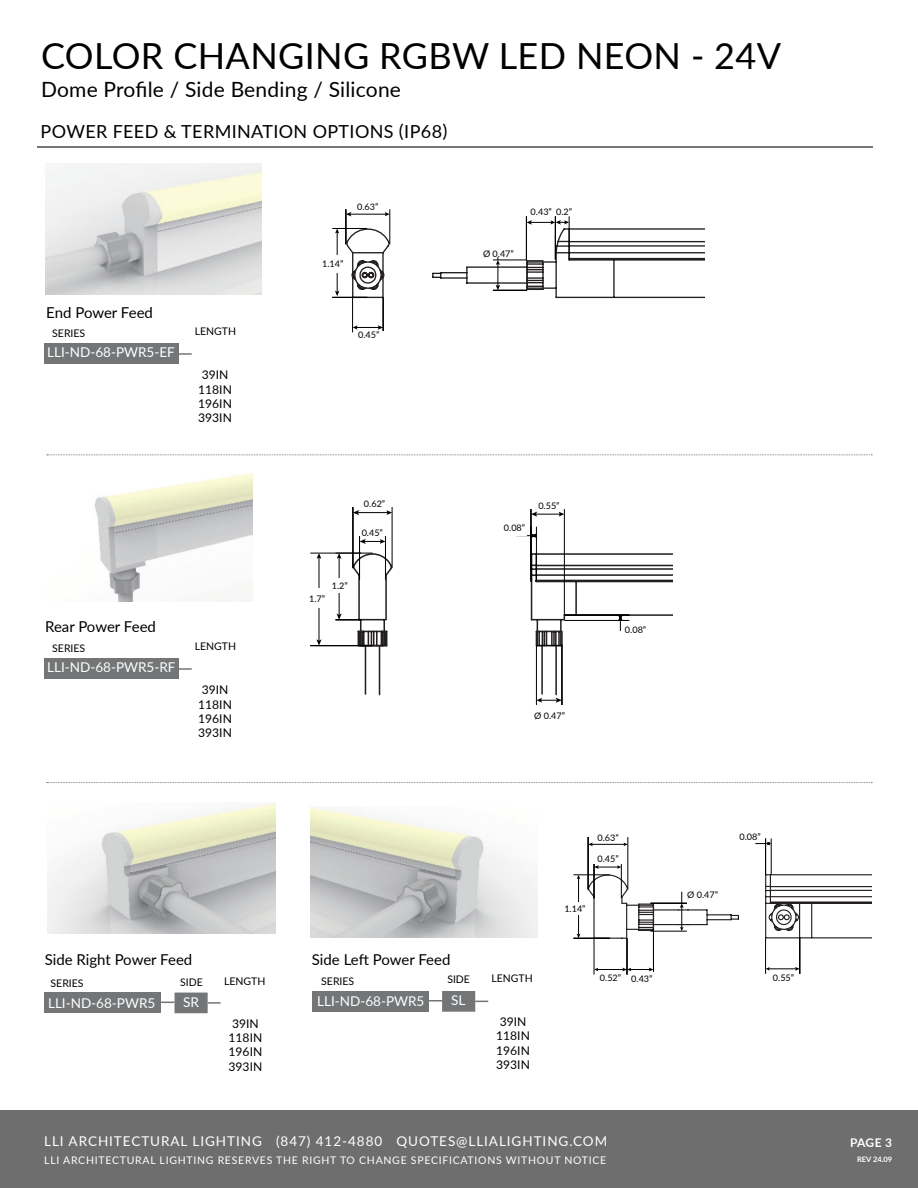
<style>
.page{position:relative;width:918px;height:1188px;background:#fff}
.page>*{position:absolute;margin:0;border:0;box-sizing:border-box;transform-origin:0 0}
.t1{font:36px "Lato";letter-spacing:.01em;color:#000}
.t2{font:21px "Lato";letter-spacing:.01em;color:#000}
.t3{font:18px "Lato";letter-spacing:.02em;color:#000}
.t4{font:15px "Lato";letter-spacing:-.005em;color:#000}
.t5{font:13.5px "Lato";letter-spacing:.07em;color:#fff}
.t6{font:13.5px "Lato";color:#fff}
.t7{font:12px/14.4px "Lato";color:#000}
.t8{font:700 12px "Lato";color:#fff}
.t9{font:10.5px "Lato";letter-spacing:.07em;color:#fff}
.t10{font:10.5px "Lato";color:#000}
.t11{font:9px "Lato";color:#000}
.t12{font:700 7.5px "Lato";color:#fff}
</style>
<div class="page">
<hr style="left:592px;top:844px;width:33px;height:1px;background:#000">
<svg style="left:589px;top:842px;width:4px;height:4px"></svg>
<hr style="left:588px;top:837px;width:1px;height:53px;background:#000">
<hr style="left:628px;top:837px;width:1px;height:53px;background:#000">
<hr style="left:594px;top:862px;width:1px;height:36px;background:#000">
<hr style="left:621px;top:862px;width:1px;height:36px;background:#000">
<hr style="left:578px;top:878px;width:1px;height:57px;background:#000">
<svg style="left:577px;top:934px;width:4px;height:4px"></svg>
<hr style="left:573px;top:938px;width:37px;height:1px;background:#000">
<hr style="left:573px;top:875px;width:37px;height:1px;background:#000">
<hr style="left:627px;top:938px;width:1px;height:37px;background:#000">
<hr style="left:594px;top:938px;width:1px;height:37px;background:#000">
<svg style="left:594px;top:968px;width:59px;height:3px"></svg>
<hr style="left:653px;top:928px;width:1px;height:47px;background:#000">
<svg style="left:587px;top:865px;width:285px;height:74px"></svg>
<hr style="left:765px;top:839px;width:1px;height:36px;background:#000">
<hr style="left:771px;top:839px;width:1px;height:36px;background:#000">
<svg style="left:755px;top:842px;width:16px;height:4px"></svg>
<svg style="left:766px;top:967px;width:33px;height:4px"></svg>
<hr style="left:799px;top:938px;width:1px;height:36px;background:#000">
<hr style="left:765px;top:938px;width:1px;height:36px;background:#000">
<svg style="left:352px;top:551px;width:321px;height:149px"></svg>
<svg style="left:357px;top:630px;width:31px;height:17px"></svg>
<hr style="left:357px;top:512px;width:31px;height:1px;background:#000">
<svg style="left:387px;top:510px;width:5px;height:5px"></svg>
<svg style="left:354px;top:510px;width:5px;height:5px"></svg>
<hr style="left:353px;top:504px;width:1px;height:64px;background:#000">
<hr style="left:392px;top:504px;width:1px;height:64px;background:#000">
<svg style="left:360px;top:539px;width:25px;height:5px"></svg>
<hr style="left:359px;top:535px;width:1px;height:45px;background:#000">
<hr style="left:385px;top:535px;width:1px;height:45px;background:#000">
<hr style="left:319px;top:557px;width:1px;height:84px;background:#000">
<svg style="left:317px;top:554px;width:4px;height:5px"></svg>
<svg style="left:316px;top:639px;width:6px;height:6px"></svg>
<hr style="left:310px;top:645px;width:63px;height:1px;background:#000">
<hr style="left:310px;top:553px;width:63px;height:1px;background:#000">
<hr style="left:339px;top:557px;width:1px;height:58px;background:#000">
<svg style="left:336px;top:613px;width:25px;height:7px"></svg>
<svg style="left:336px;top:553px;width:25px;height:6px"></svg>
<svg style="left:532px;top:512px;width:32px;height:5px"></svg>
<hr style="left:531px;top:505px;width:1px;height:65px;background:#000">
<hr style="left:564px;top:505px;width:1px;height:110px;background:#000">
<hr style="left:531px;top:527px;width:1px;height:55px;background:#000">
<hr style="left:536px;top:527px;width:1px;height:55px;background:#000">
<svg style="left:516px;top:533px;width:21px;height:5px"></svg>
<hr style="left:565px;top:615px;width:64px;height:1px;background:#000">
<hr style="left:565px;top:620px;width:64px;height:1px;background:#000">
<svg style="left:618px;top:616px;width:5px;height:15px"></svg>
<svg style="left:537px;top:698px;width:25px;height:5px"></svg>
<hr style="left:562px;top:645px;width:1px;height:64px;background:#000">
<hr style="left:536px;top:645px;width:1px;height:64px;background:#000">
<svg style="left:535px;top:630px;width:28px;height:17px"></svg>
<hr style="left:346px;top:209px;width:1px;height:35px;background:#000">
<hr style="left:390px;top:209px;width:1px;height:35px;background:#000">
<hr style="left:337px;top:232px;width:1px;height:60px;background:#000">
<svg style="left:335px;top:229px;width:4px;height:4px"></svg>
<svg style="left:335px;top:291px;width:4px;height:5px"></svg>
<hr style="left:332px;top:297px;width:35px;height:1px;background:#000">
<hr style="left:332px;top:228px;width:35px;height:1px;background:#000">
<svg style="left:353px;top:325px;width:30px;height:5px"></svg>
<hr style="left:383px;top:297px;width:1px;height:35px;background:#000">
<hr style="left:352px;top:297px;width:1px;height:35px;background:#000">
<svg style="left:345px;top:212px;width:360px;height:87px"></svg>
<hr style="left:555px;top:216px;width:1px;height:43px;background:#000">
<hr style="left:569px;top:216px;width:1px;height:43px;background:#000">
<div style="left:0;top:1110px;width:918px;height:78px;background:#6f6e6f"></div>
<hr style="left:38px;top:147px;width:835px;height:1px;background:#737577">
<img style="left:46px;top:164px;width:215px;height:131px">
<img style="left:48px;top:803px;width:227px;height:130px">
<img style="left:94px;top:473px;width:158px;height:128px">
<div style="left:45px;top:343px;width:134px;height:21px;background:#737577"></div>
<svg style="left:179px;top:353px;width:13px;height:2px"></svg>
<svg style="left:208px;top:1002px;width:13px;height:2px"></svg>
<div style="left:44px;top:993px;width:117px;height:20px;background:#737577"></div>
<div style="left:175px;top:993px;width:33px;height:20px;background:#737577"></div>
<svg style="left:161px;top:1002px;width:14px;height:1px"></svg>
<img style="left:310px;top:807px;width:228px;height:130px">
<svg style="left:475px;top:1001px;width:13px;height:1px"></svg>
<div style="left:312px;top:991px;width:117px;height:20px;background:#737577"></div>
<div style="left:442px;top:991px;width:33px;height:21px;background:#737577;border:2px solid #737577"></div>
<svg style="left:429px;top:1000px;width:13px;height:2px"></svg>
<svg style="left:47px;top:454px;width:825px;height:1px"></svg>
<svg style="left:47px;top:782px;width:825px;height:1px"></svg>
<div style="left:318px;top:255px;width:30px;height:17px;background:#fff"></div>
<div style="left:354px;top:331px;width:30px;height:19px;background:#fff"></div>
<div style="left:473px;top:238px;width:51px;height:19px;background:#fff"></div>
<div style="left:528px;top:195px;width:26px;height:20px;background:#fff"></div>
<div style="left:554px;top:196px;width:20px;height:19px;background:#fff"></div>
<div style="left:524px;top:489px;width:50px;height:20px;background:#fff"></div>
<div style="left:621px;top:622px;width:29px;height:15px;background:#fff"></div>
<div style="left:502px;top:519px;width:25px;height:16px;background:#fff"></div>
<div style="left:349px;top:488px;width:51px;height:19px;background:#fff"></div>
<div style="left:357px;top:523px;width:30px;height:13px;background:#fff"></div>
<div style="left:301px;top:589px;width:32px;height:19px;background:#fff"></div>
<div style="left:326px;top:579px;width:27px;height:14px;background:#fff"></div>
<div style="left:593px;top:855px;width:30px;height:9px;background:#fff"></div>
<div style="left:524px;top:705px;width:51px;height:14px;background:#fff"></div>
<div style="left:684px;top:883px;width:37px;height:15px;background:#fff"></div>
<div style="left:559px;top:902px;width:31px;height:13px;background:#fff"></div>
<div style="left:630px;top:972px;width:24px;height:12px;background:#fff"></div>
<div style="left:45px;top:658px;width:134px;height:21px;background:#737577"></div>
<svg style="left:179px;top:668px;width:13px;height:2px"></svg>
<h1 class="t1" style="left:41px;top:30px;width:742px">COLOR CHANGING RGBW LED NEON - 24V</h1>
<h2 class="t2" style="left:41px;top:75px;width:361px">Dome Profile / Side Bending / Silicone</h2>
<h3 class="t3" style="left:41px;top:119px;width:408px">POWER FEED &amp; TERMINATION OPTIONS (IP68)</h3>
<h3 class="t4" style="left:46px;top:302px;width:108px">End Power Feed</h3>
<p class="t10" style="left:52px;top:326px;width:35px">SERIES</p>
<h3 class="t6" style="left:47px;top:343px;width:129px">LLI-ND-68-PWR5-EF</h3>
<p class="t10" style="left:195px;top:324px;width:43px">LENGTH</p>
<h3 class="t7" style="left:198px;top:367px;width:35px">39IN<br>118IN<br>196IN<br>393IN</h3>
<h3 class="t4" style="left:45px;top:615px;width:112px">Rear Power Feed</h3>
<p class="t10" style="left:52px;top:641px;width:35px">SERIES</p>
<h3 class="t6" style="left:47px;top:658px;width:130px">LLI-ND-68-PWR5-RF</h3>
<p class="t10" style="left:195px;top:639px;width:43px">LENGTH</p>
<h3 class="t7" style="left:198px;top:682px;width:35px">39IN<br>118IN<br>196IN<br>393IN</h3>
<p class="t11" style="left:357px;top:201px;width:23px">0.63”</p>
<p class="t11" style="left:322px;top:258px;width:23px">1.14”</p>
<p class="t11" style="left:358px;top:329px;width:23px">0.45”</p>
<p class="t11" style="left:364px;top:497px;width:23px">0.62”</p>
<p class="t11" style="left:362px;top:526px;width:23px">0.45”</p>
<p class="t11" style="left:332px;top:580px;width:18px">1.2”</p>
<p class="t11" style="left:309px;top:592px;width:18px">1.7”</p>
<p class="t11" style="left:483px;top:247px;width:32px">Ø 0.47”</p>
<p class="t11" style="left:531px;top:205px;width:43px">0.43” 0.2”</p>
<p class="t11" style="left:538px;top:499px;width:23px">0.55”</p>
<p class="t11" style="left:504px;top:521px;width:23px">0.08”</p>
<p class="t11" style="left:534px;top:710px;width:32px">Ø 0.47”</p>
<p class="t11" style="left:625px;top:623px;width:23px">0.08”</p>
<p class="t11" style="left:598px;top:831px;width:23px">0.63”</p>
<p class="t11" style="left:597px;top:853px;width:23px">0.45”</p>
<p class="t11" style="left:564px;top:902px;width:23px">1.14”</p>
<h3 class="t4" style="left:45px;top:949px;width:149px">Side Right Power Feed</h3>
<h3 class="t4" style="left:312px;top:949px;width:140px">Side Left Power Feed</h3>
<p class="t10" style="left:51px;top:975px;width:35px">SERIES</p>
<h3 class="t6" style="left:48px;top:993px;width:109px">LLI-ND-68-PWR5</h3>
<p class="t10" style="left:180px;top:974px;width:24px">SIDE</p>
<h3 class="t5" style="left:183px;top:992px;width:17px">SR</h3>
<p class="t10" style="left:224px;top:974px;width:43px">LENGTH</p>
<p class="t10" style="left:321px;top:973px;width:35px">SERIES</p>
<h3 class="t6" style="left:317px;top:991px;width:109px">LLI-ND-68-PWR5</h3>
<p class="t10" style="left:447px;top:972px;width:24px">SIDE</p>
<h3 class="t5" style="left:451px;top:991px;width:16px">SL</h3>
<p class="t10" style="left:491px;top:971px;width:43px">LENGTH</p>
<p class="t11" style="left:600px;top:972px;width:54px">0.52” 0.43”</p>
<h3 class="t7" style="left:229px;top:1015px;width:35px">39IN<br>118IN<br>196IN<br>393IN</h3>
<h3 class="t7" style="left:496px;top:1014px;width:35px">39IN<br>118IN<br>196IN<br>393IN</h3>
<h3 class="t5" style="left:44px;top:1131px;width:565px">LLI ARCHITECTURAL LIGHTING (847) 412-4880 QUOTES@LLIALIGHTING.COM</h3>
<p class="t9" style="left:44px;top:1153px;width:564px">LLI ARCHITECTURAL LIGHTING RESERVES THE RIGHT TO CHANGE SPECIFICATIONS WITHOUT NOTICE</p>
<p class="t11" style="left:687px;top:888px;width:32px">Ø 0.47”</p>
<p class="t11" style="left:739px;top:830px;width:23px">0.08”</p>
<p class="t11" style="left:773px;top:972px;width:23px">0.55”</p>
<h3 class="t8" style="left:850px;top:1134px;width:44px">PAGE 3</h3>
<p class="t12" style="left:857px;top:1154px;width:37px">REV 24.09</p>
</div>
